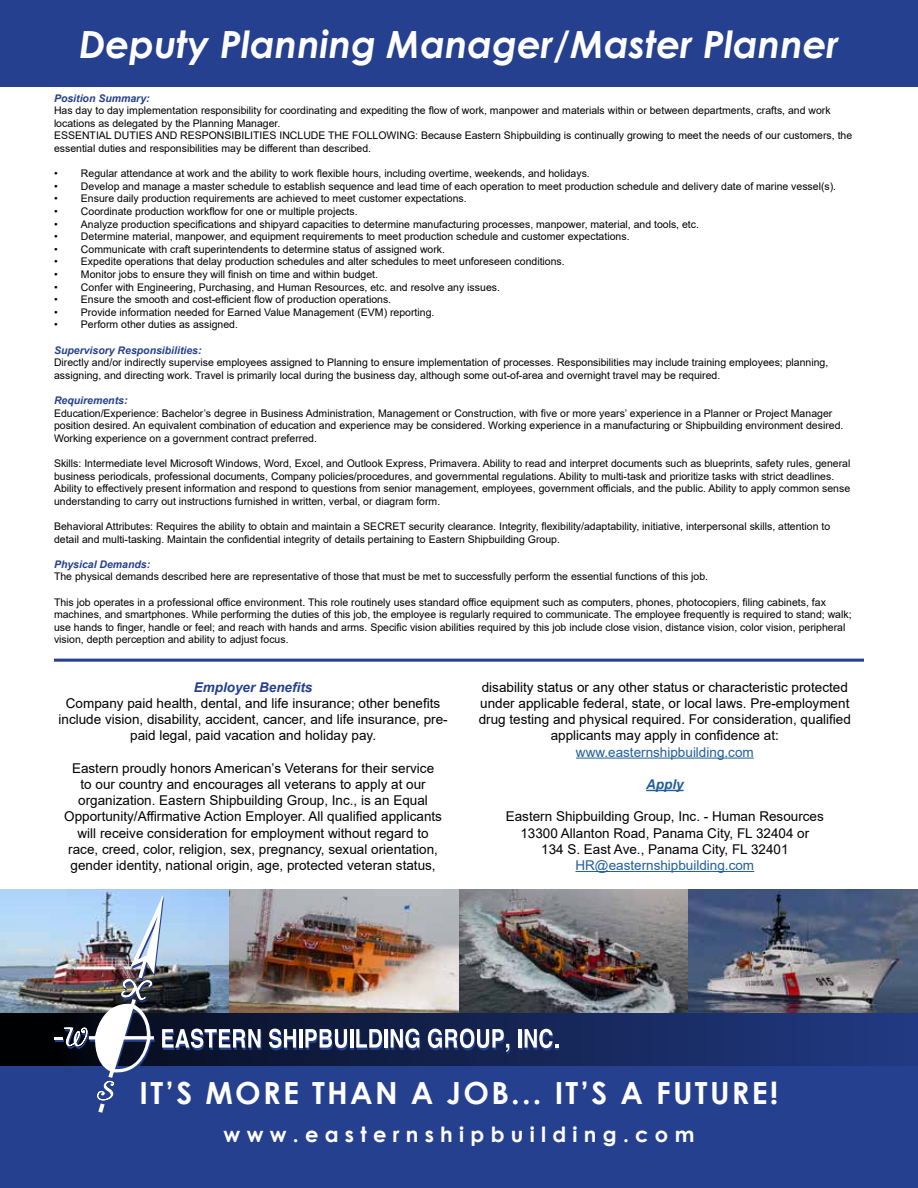
<style>
.page{position:relative;width:918px;height:1188px;background:#fff}
.page>*{position:absolute;margin:0;border:0;box-sizing:border-box;transform-origin:0 0}
.t1{font:italic 700 37.5px "Century Gothic";color:#fff}
.t2{font:700 30.45px "Century Gothic";letter-spacing:.075em;color:#fff}
.t3{font:700 21px "Century Gothic";letter-spacing:.3em;color:#fff}
.t4{font:13.5px/16.2px "Arial";color:#000;text-align:center}
.t5{font:13.5px "Arial";color:#215e9e}
.t6{font:italic 700 13.5px "Arial";color:#25408f}
.t7{font:italic 700 13.5px "Arial";color:#215e9e}
.t8{font:10.5px/12.6px "Arial";color:#000}
.t9{font:italic 700 10.5px "Arial";color:#25408f}
</style>
<div class="page">
<div style="left:0;top:0;width:918px;height:86px;background:#25408f"></div>
<img style="left:0;top:890px;width:918px;height:124px">
<hr style="left:576px;top:758px;width:178px;height:1px;background:#215e9e">
<hr style="left:646px;top:790px;width:38px;height:1px;background:#215e9e">
<hr style="left:575px;top:871px;width:179px;height:1px;background:#215e9e">
<hr style="left:54px;top:659px;width:810px;height:3px;background:#25408f">
<div style="left:0;top:1014px;width:918px;height:174px;background:#25408f"></div>
<svg style="left:0;top:1014px;width:918px;height:51px"></svg>
<hr style="left:300px;top:1031px;width:3px;height:19px;background:#25408f">
<hr style="left:351px;top:1031px;width:3px;height:19px;background:#25408f">
<hr style="left:385px;top:1031px;width:3px;height:19px;background:#25408f">
<hr style="left:519px;top:1031px;width:3px;height:19px;background:#25408f">
<svg style="left:269px;top:1029px;width:28px;height:21px"></svg>
<hr style="left:299px;top:1029px;width:3px;height:19px;background:#fff">
<svg style="left:305px;top:1029px;width:43px;height:21px"></svg>
<hr style="left:350px;top:1029px;width:3px;height:19px;background:#fff">
<svg style="left:356px;top:1029px;width:27px;height:21px"></svg>
<hr style="left:384px;top:1029px;width:4px;height:19px;background:#fff">
<svg style="left:391px;top:1029px;width:29px;height:21px"></svg>
<svg style="left:428px;top:1029px;width:82px;height:25px"></svg>
<hr style="left:518px;top:1029px;width:3px;height:19px;background:#fff">
<svg style="left:525px;top:1029px;width:34px;height:21px"></svg>
<img style="left:54px;top:895px;width:207px;height:218px">
<h1 class="t1" style="left:79px;top:16px;width:761px">Deputy Planning Manager/Master Planner</h1>
<p class="t9" style="left:54px;top:91px;width:97px">Position Summary:</p>
<p class="t8" style="left:54px;top:104px;width:800px">Has day to day implementation responsibility for coordinating and expediting the flow of work, manpower and materials within or between departments, crafts, and work locations as delegated by the Planning Manager.<br>ESSENTIAL DUTIES AND RESPONSIBILITIES INCLUDE THE FOLLOWING: Because Eastern Shipbuilding is continually growing to meet the needs of our customers, the essential duties and responsibilities may be different than described.</p>
<p class="t8" style="left:54px;top:167px;width:537px">• Regular attendance at work and the ability to work flexible hours, including overtime, weekends, and holidays.</p>
<p class="t8" style="left:54px;top:180px;width:784px">• Develop and manage a master schedule to establish sequence and lead time of each operation to meet production schedule and delivery date of marine vessel(s).</p>
<p class="t8" style="left:54px;top:192px;width:414px">• Ensure daily production requirements are achieved to meet customer expectations.</p>
<p class="t8" style="left:54px;top:205px;width:305px">• Coordinate production workflow for one or multiple projects.</p>
<p class="t8" style="left:54px;top:218px;width:647px">• Analyze production specifications and shipyard capacities to determine manufacturing processes, manpower, material, and tools, etc.</p>
<p class="t8" style="left:54px;top:230px;width:577px">• Determine material, manpower, and equipment requirements to meet production schedule and customer expectations.</p>
<p class="t8" style="left:54px;top:243px;width:393px">• Communicate with craft superintendents to determine status of assigned work.</p>
<p class="t8" style="left:54px;top:255px;width:512px">• Expedite operations that delay production schedules and alter schedules to meet unforeseen conditions.</p>
<p class="t8" style="left:54px;top:268px;width:326px">• Monitor jobs to ensure they will finish on time and within budget.</p>
<p class="t8" style="left:54px;top:281px;width:448px">• Confer with Engineering, Purchasing, and Human Resources, etc. and resolve any issues.</p>
<p class="t8" style="left:54px;top:293px;width:339px">• Ensure the smooth and cost-efficient flow of production operations.</p>
<p class="t8" style="left:54px;top:306px;width:382px">• Provide information needed for Earned Value Management (EVM) reporting.</p>
<p class="t8" style="left:54px;top:318px;width:185px">• Perform other duties as assigned.</p>
<p class="t9" style="left:54px;top:343px;width:149px">Supervisory Responsibilities:</p>
<p class="t8" style="left:54px;top:356px;width:776px">Directly and/or indirectly supervise employees assigned to Planning to ensure implementation of processes. Responsibilities may include training employees; planning, assigning, and directing work. Travel is primarily local during the business day, although some out-of-area and overnight travel may be required.</p>
<p class="t9" style="left:54px;top:393px;width:75px">Requirements:</p>
<p class="t8" style="left:54px;top:407px;width:791px">Education/Experience: Bachelor’s degree in Business Administration, Management or Construction, with five or more years’ experience in a Planner or Project Manager position desired. An equivalent combination of education and experience may be considered. Working experience in a manufacturing or Shipbuilding environment desired.<br>Working experience on a government contract preferred.</p>
<p class="t8" style="left:54px;top:457px;width:798px">Skills: Intermediate level Microsoft Windows, Word, Excel, and Outlook Express, Primavera. Ability to read and interpret documents such as blueprints, safety rules, general business periodicals, professional documents, Company policies/procedures, and governmental regulations. Ability to multi-task and prioritize tasks with strict deadlines.<br>Ability to effectively present information and respond to questions from senior management, employees, government officials, and the public. Ability to apply common sense understanding to carry out instructions furnished in written, verbal, or diagram form.</p>
<p class="t8" style="left:54px;top:520px;width:778px">Behavioral Attributes: Requires the ability to obtain and maintain a SECRET security clearance. Integrity, flexibility/adaptability, initiative, interpersonal skills, attention to detail and multi-tasking. Maintain the confidential integrity of details pertaining to Eastern Shipbuilding Group.</p>
<p class="t9" style="left:54px;top:557px;width:98px">Physical Demands:</p>
<p class="t8" style="left:54px;top:570px;width:656px">The physical demands described here are representative of those that must be met to successfully perform the essential functions of this job.</p>
<p class="t8" style="left:54px;top:596px;width:799px">This job operates in a professional office environment. This role routinely uses standard office equipment such as computers, phones, photocopiers, filing cabinets, fax machines, and smartphones. While performing the duties of this job, the employee is regularly required to communicate. The employee frequently is required to stand; walk; use hands to finger, handle or feel; and reach with hands and arms. Specific vision abilities required by this job include close vision, distance vision, color vision, peripheral vision, depth perception and ability to adjust focus.</p>
<p class="t6" style="left:194px;top:678px;width:120px">Employer Benefits</p>
<p class="t4" style="left:59px;top:695px;width:391px">Company paid health, dental, and life insurance; other benefits include vision, disability, accident, cancer, and life insurance, pre&shy;paid legal, paid vacation and holiday pay.</p>
<p class="t4" style="left:64px;top:760px;width:379px">Eastern proudly honors American’s Veterans for their service<br>to our country and encourages all veterans to apply at our organization. Eastern Shipbuilding Group, Inc., is an Equal Opportunity/Affirmative Action Employer. All qualified applicants will receive consideration for employment without regard to race, creed, color, religion, sex, pregnancy, sexual orientation, gender identity, national origin, age, protected veteran status,</p>
<p class="t4" style="left:479px;top:679px;width:374px">disability status or any other status or characteristic protected under applicable federal, state, or local laws. Pre-employment drug testing and physical required. For consideration, qualified applicants may apply in confidence at:</p>
<p class="t5" style="left:576px;top:743px;width:179px">www.easternshipbuilding.com</p>
<p class="t7" style="left:646px;top:775px;width:39px">Apply</p>
<p class="t4" style="left:506px;top:809px;width:320px">Eastern Shipbuilding Group, Inc. - Human Resources<br>13300 Allanton Road, Panama City, FL 32404 or<br>134 S. East Ave., Panama City, FL 32401</p>
<p class="t5" style="left:575px;top:856px;width:180px">HR@easternshipbuilding.com</p>
<h2 class="t2" style="left:140px;top:1070px;width:640px">IT’S MORE THAN A JOB... IT’S A FUTURE!</h2>
<h3 class="t3" style="left:224px;top:1118px;width:472px">www.easternshipbuilding.com</h3>
</div>
